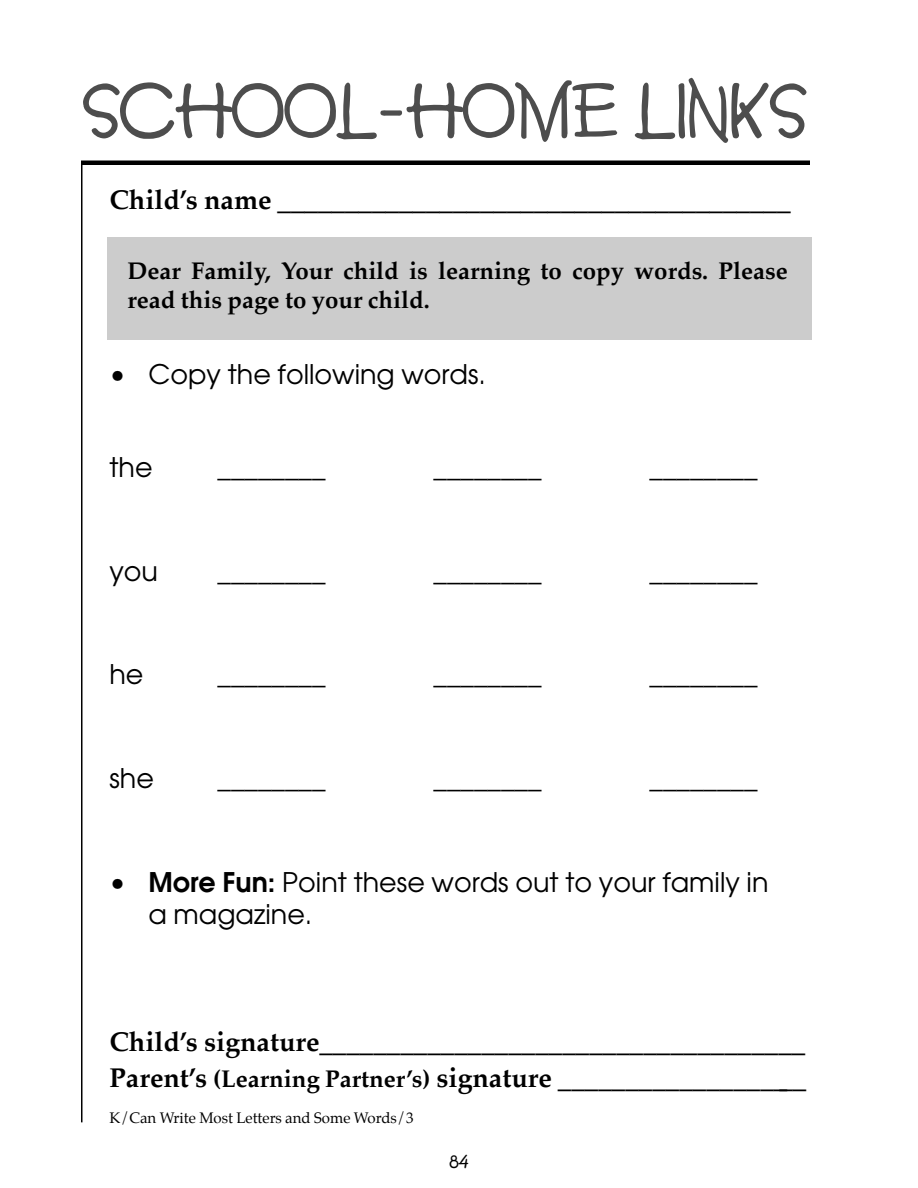
<style>
.page{position:relative;width:918px;height:1188px;background:#fff}
.page>*{position:absolute;margin:0;border:0;box-sizing:border-box;transform-origin:0 0}
.t1{font:72px "Lumparsky";letter-spacing:.025em;color:#4d4d4d}
.t2{font:27px/32.4px "Avant Garde";color:#000}
.t3{font:27px "Palatino";color:#000}
.t4{font:700 27px "Palatino";color:#000}
.t5{font:700 24px/29.2px "Palatino";color:#000}
.t6{font:18px "Lumparsky";color:#000}
.t7{font:15px "Palatino";color:#000}
.s1{font-weight:600}
.s2{font-weight:700}
.s3{font-size:27px}
.s4{font-weight:400;font-size:27px}
</style>
<div class="page">
<hr style="left:81px;top:163px;width:1px;height:959px;background:#000">
<div style="left:81px;top:160px;width:729px;height:5px;background:#000"></div>
<div style="left:108px;top:237px;width:704px;height:102px;background:#ccc"></div>
<h1 class="t1" style="left:83px;top:83px;width:725px">SCHOOL-HOME LINKS</h1>
<p class="t4" style="left:110px;top:189px;width:683px">Child’s name ______________________________________</p>
<p class="t5" style="left:128px;top:259px;width:662px">Dear Family, Your child is learning to copy words. Please read this page to your child.</p>
<p class="t2" style="left:110px;top:361px;width:378px">• Copy the following words.</p>
<p class="t2" style="left:110px;top:454px;width:45px">the</p>
<p class="t2" style="left:110px;top:557px;width:50px">you</p>
<p class="t2" style="left:110px;top:661px;width:36px">he</p>
<p class="t2" style="left:110px;top:764px;width:46px">she</p>
<p class="t2" style="left:218px;top:454px;width:109px">________</p>
<p class="t2" style="left:434px;top:454px;width:109px">________</p>
<p class="t2" style="left:650px;top:454px;width:109px">________</p>
<p class="t2" style="left:218px;top:557px;width:109px">________</p>
<p class="t2" style="left:434px;top:557px;width:109px">________</p>
<p class="t2" style="left:650px;top:557px;width:109px">________</p>
<p class="t2" style="left:218px;top:661px;width:109px">________</p>
<p class="t2" style="left:434px;top:661px;width:109px">________</p>
<p class="t2" style="left:650px;top:661px;width:109px">________</p>
<p class="t2" style="left:218px;top:764px;width:109px">________</p>
<p class="t2" style="left:434px;top:764px;width:109px">________</p>
<p class="t2" style="left:650px;top:764px;width:109px">________</p>
<p class="t2" style="left:148px;top:868px;width:621px;text-indent:-39px">• <span class="s1">More Fun:</span> Point these words out to your family in a magazine.</p>
<p class="t3" style="left:110px;top:1031px;width:697px"><span class="s2">Child’s signature</span>____________________________________</p>
<p class="t5" style="left:110px;top:1067px;width:698px"><span class="s3">Parent’s</span> (Learning Partner’s) <span class="s3">signature</span> <span class="s4">___________________</span></p>
<p class="t7" style="left:110px;top:1112px;width:306px">K/Can Write Most Letters and Some Words/3</p>
<p class="t6" style="left:450px;top:1155px;width:20px">84</p>
</div>
